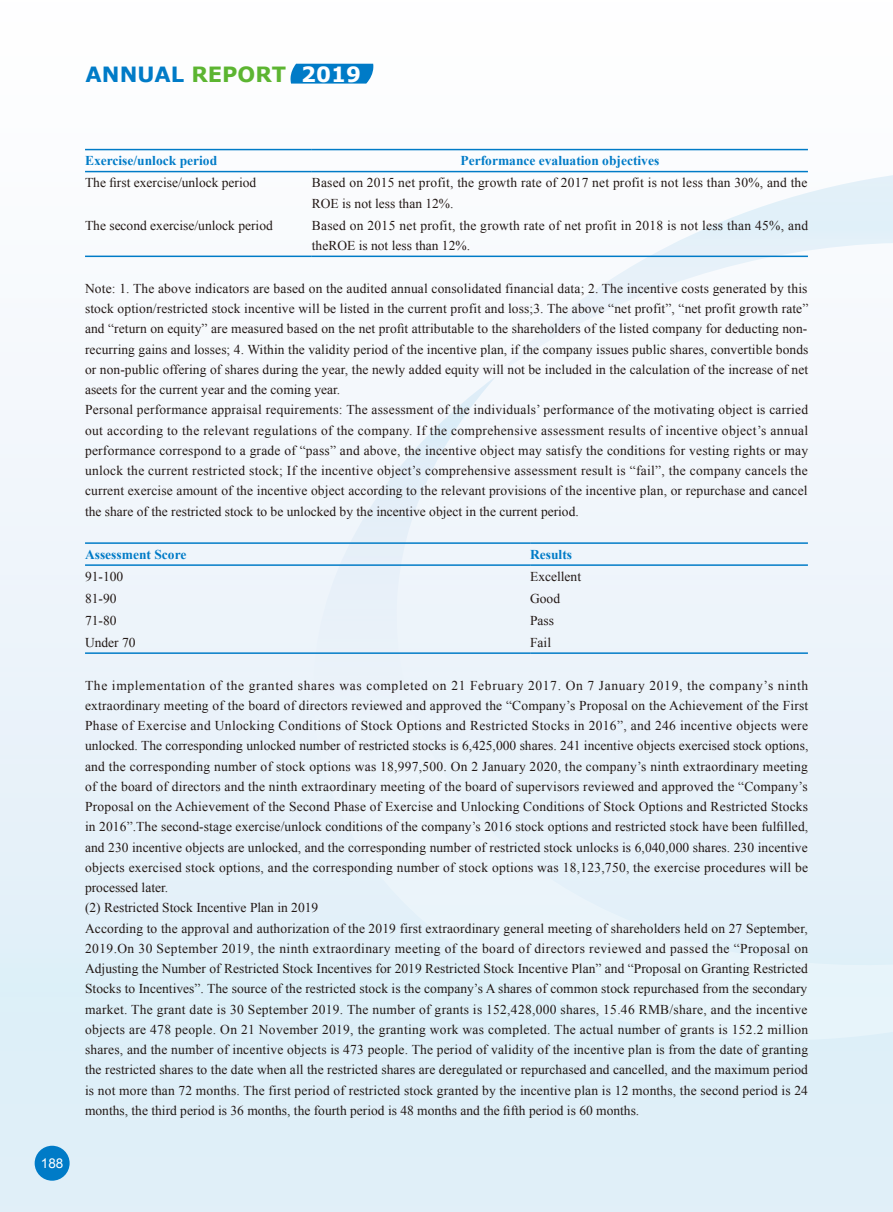
<style>
.page{position:relative;width:893px;height:1212px;background:#fff}
.page>*{position:absolute;margin:0;border:0;box-sizing:border-box;transform-origin:0 0}
.t1{font:700 21px "Verdana";color:#007bc7}
.t2{font:13.5px/20.2px "Times New Roman";letter-spacing:.01em;color:#221815}
.t3{font:700 13.5px "Times New Roman";color:#007bc7}
.t4{font:13.5px "Arial";color:#fff}
.s1{color:#5cb531}
.s2{color:#fff}
</style>
<div class="page">
<div style="left:0;top:0;width:893px;height:1212px;background:linear-gradient(to bottom,#fefdfe,#dbedf7)"></div>
<svg style="left:313px;top:375px;width:580px;height:665px;background:#e7f2f9"></svg>
<svg style="left:498px;top:168px;width:395px;height:665px"></svg>
<svg style="left:290px;top:64px;width:83px;height:20px;background:#1083ca"></svg>
<div style="left:35px;top:1146px;width:35px;height:35px;background:#007bc7;border-radius:50%"></div>
<hr style="left:85px;top:256px;width:227px;height:1px;background:#007bc7">
<hr style="left:312px;top:256px;width:496px;height:1px;background:#007bc7">
<hr style="left:85px;top:149px;width:227px;height:1px;background:#007bc7">
<hr style="left:312px;top:149px;width:496px;height:1px;background:#007bc7">
<hr style="left:85px;top:171px;width:227px;height:1px;background:#007bc7">
<hr style="left:312px;top:171px;width:496px;height:1px;background:#007bc7">
<hr style="left:85px;top:652px;width:445px;height:2px;background:#007bc7">
<hr style="left:530px;top:652px;width:278px;height:2px;background:#007bc7">
<hr style="left:85px;top:542px;width:445px;height:2px;background:#007bc7">
<hr style="left:530px;top:542px;width:278px;height:2px;background:#007bc7">
<hr style="left:85px;top:564px;width:445px;height:2px;background:#007bc7">
<hr style="left:530px;top:564px;width:278px;height:2px;background:#007bc7">
<h1 class="t1" style="left:86px;top:61px;width:277px">ANNUAL <span class="s1">REPORT</span> <span class="s2">2019</span></h1>
<p class="t4" style="left:41px;top:1154px;width:24px">188</p>
<p class="t3" style="left:85px;top:151px;width:134px">Exercise/unlock period</p>
<p class="t3" style="left:461px;top:151px;width:200px">Performance evaluation objectives</p>
<p class="t2" style="left:85px;top:172px;width:173px">The first exercise/unlock period</p>
<p class="t2" style="left:312px;top:172px;width:497px">Based on 2015 net profit, the growth rate of 2017 net profit is not less than 30%, and the<br>ROE is not less than 12%.</p>
<p class="t2" style="left:85px;top:215px;width:189px">The second exercise/unlock period</p>
<p class="t2" style="left:312px;top:215px;width:498px">Based on 2015 net profit, the growth rate of net profit in 2018 is not less than 45%, and theROE is not less than 12%.</p>
<p class="t2" style="left:85px;top:278px;width:725px">Note: 1. The above indicators are based on the audited annual consolidated financial data; 2. The incentive costs generated by this stock option/restricted stock incentive will be listed in the current profit and loss;3. The above “net profit”, “net profit growth rate” and “return on equity” are measured based on the net profit attributable to the shareholders of the listed company for deducting non&shy;recurring gains and losses; 4. Within the validity period of the incentive plan, if the company issues public shares, convertible bonds or non-public offering of shares during the year, the newly added equity will not be included in the calculation of the increase of net aseets for the current year and the coming year.<br>Personal performance appraisal requirements: The assessment of the individuals’ performance of the motivating object is carried out according to the relevant regulations of the company. If the comprehensive assessment results of incentive object’s annual performance correspond to a grade of “pass” and above, the incentive object may satisfy the conditions for vesting rights or may unlock the current restricted stock; If the incentive object’s comprehensive assessment result is “fail”, the company cancels the current exercise amount of the incentive object according to the relevant provisions of the incentive plan, or repurchase and cancel the share of the restricted stock to be unlocked by the incentive object in the current period.</p>
<p class="t3" style="left:85px;top:545px;width:103px">Assessment Score</p>
<p class="t3" style="left:530px;top:545px;width:43px">Results</p>
<p class="t2" style="left:85px;top:566px;width:40px">91-100</p>
<p class="t2" style="left:530px;top:566px;width:52px">Excellent</p>
<p class="t2" style="left:85px;top:588px;width:33px">81-90</p>
<p class="t2" style="left:530px;top:588px;width:31px">Good</p>
<p class="t2" style="left:85px;top:610px;width:33px">71-80</p>
<p class="t2" style="left:530px;top:610px;width:26px">Pass</p>
<p class="t2" style="left:85px;top:632px;width:52px">Under 70</p>
<p class="t2" style="left:530px;top:632px;width:23px">Fail</p>
<p class="t2" style="left:85px;top:675px;width:725px">The implementation of the granted shares was completed on 21 February 2017. On 7 January 2019, the company’s ninth extraordinary meeting of the board of directors reviewed and approved the “Company’s Proposal on the Achievement of the First Phase of Exercise and Unlocking Conditions of Stock Options and Restricted Stocks in 2016”, and 246 incentive objects were unlocked. The corresponding unlocked number of restricted stocks is 6,425,000 shares. 241 incentive objects exercised stock options, and the corresponding number of stock options was 18,997,500. On 2 January 2020, the company’s ninth extraordinary meeting of the board of directors and the ninth extraordinary meeting of the board of supervisors reviewed and approved the “Company’s Proposal on the Achievement of the Second Phase of Exercise and Unlocking Conditions of Stock Options and Restricted Stocks in 2016”.The second-stage exercise/unlock conditions of the company’s 2016 stock options and restricted stock have been fulfilled, and 230 incentive objects are unlocked, and the corresponding number of restricted stock unlocks is 6,040,000 shares. 230 incentive objects exercised stock options, and the corresponding number of stock options was 18,123,750, the exercise procedures will be processed later.<br>(2) Restricted Stock Incentive Plan in 2019<br>According to the approval and authorization of the 2019 first extraordinary general meeting of shareholders held on 27 September, 2019.On 30 September 2019, the ninth extraordinary meeting of the board of directors reviewed and passed the “Proposal on Adjusting the Number of Restricted Stock Incentives for 2019 Restricted Stock Incentive Plan” and “Proposal on Granting Restricted Stocks to Incentives”. The source of the restricted stock is the company’s A shares of common stock repurchased from the secondary market. The grant date is 30 September 2019. The number of grants is 152,428,000 shares, 15.46 RMB/share, and the incentive objects are 478 people. On 21 November 2019, the granting work was completed. The actual number of grants is 152.2 million shares, and the number of incentive objects is 473 people. The period of validity of the incentive plan is from the date of granting the restricted shares to the date when all the restricted shares are deregulated or repurchased and cancelled, and the maximum period is not more than 72 months. The first period of restricted stock granted by the incentive plan is 12 months, the second period is 24 months, the third period is 36 months, the fourth period is 48 months and the fifth period is 60 months.</p>
</div>
